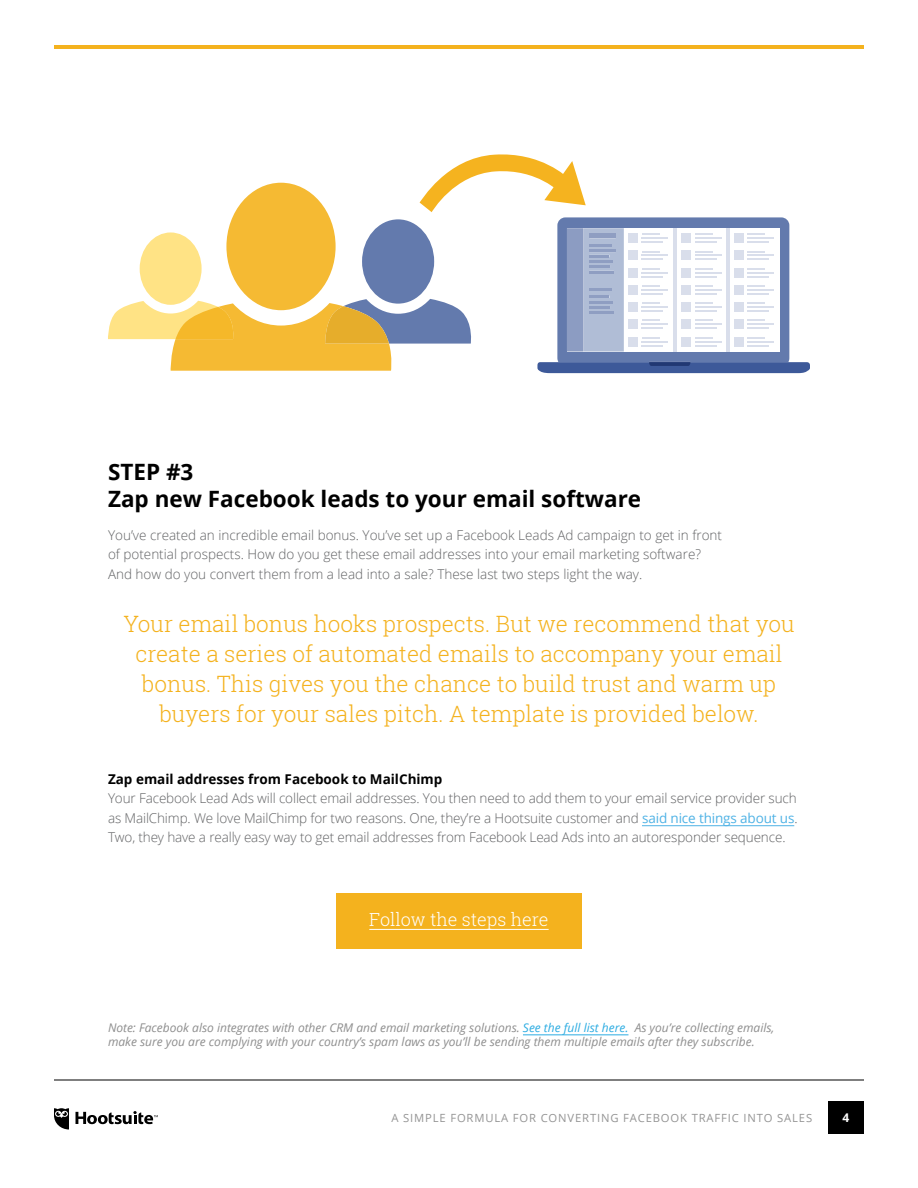
<style>
.page{position:relative;width:918px;height:1188px;background:#fff}
.page>*{position:absolute;margin:0;border:0;box-sizing:border-box;transform-origin:0 0}
.t1{font:300 22.5px/30px "Roboto Slab";color:#f4b21e;text-align:center}
.t2{font:700 22.5px/27px "Open Sans";color:#000}
.t3{font:300 18px "Roboto Slab";color:#fff}
.t4{font:300 13.5px/19.5px "Open Sans";color:#606163}
.t5{font:700 13.5px "Open Sans";color:#000}
.t6{font:italic 12px/14.4px "Open Sans";color:#8e8e8e}
.t7{font:700 12px "Open Sans";color:#fff}
.t8{font:11.25px "Open Sans";letter-spacing:.075em;color:#949494}
.s1{font-weight:400;color:#4eb2e5}
.s2{color:#2cace2}
</style>
<div class="page">
<div style="left:828px;top:1101px;width:36px;height:33px;background:#000"></div>
<hr style="left:54px;top:1080px;width:810px;height:1px;background:#000">
<svg style="left:76px;top:1111px;width:82px;height:13px"></svg>
<svg style="left:54px;top:1108px;width:15px;height:22px"></svg>
<hr style="left:54px;top:45px;width:810px;height:4px;background:#f4b21e">
<div style="left:336px;top:893px;width:246px;height:55px;background:#f4b21e"></div>
<hr style="left:369px;top:929px;width:180px;height:1px;background:#fff">
<hr style="left:523px;top:1035px;width:105px;height:1px;background:#2cace2">
<hr style="left:642px;top:825px;width:152px;height:1px;background:#4eb2e5">
<svg style="left:108px;top:154px;width:702px;height:219px"></svg>
<h1 class="t2" style="left:108px;top:458px;width:535px">STEP #3<br>Zap new Facebook leads to your email software</h1>
<p class="t4" style="left:108px;top:525px;width:616px">You’ve created an incredible email bonus. You’ve set up a Facebook Leads Ad campaign to get in front of potential prospects. How do you get these email addresses into your email marketing software?<br>And how do you convert them from a lead into a sale? These last two steps light the way.</p>
<h1 class="t1" style="left:123px;top:609px;width:673px">Your email bonus hooks prospects. But we recommend that you create a series of automated emails to accompany your email bonus. This gives you the chance to build trust and warm up buyers for your sales pitch. A template is provided below.</h1>
<p class="t5" style="left:108px;top:769px;width:336px">Zap email addresses from Facebook to MailChimp</p>
<p class="t4" style="left:108px;top:788px;width:691px;text-align:justify">Your Facebook Lead Ads will collect email addresses. You then need to add them to your email service provider such as MailChimp. We love MailChimp for two reasons. One, they’re a Hootsuite customer and <span class="s1">said nice things about us</span>.<br>Two, they have a really easy way to get email addresses from Facebook Lead Ads into an autoresponder sequence.</p>
<h2 class="t3" style="left:369px;top:907px;width:181px">Follow the steps here</h2>
<p class="t6" style="left:108px;top:1020px;width:668px">Note: Facebook also integrates with other CRM and email marketing solutions. <span class="s2">See the full list here.</span> As you’re collecting emails, make sure you are complying with your country’s spam laws as you’ll be sending them multiple emails after they subscribe.</p>
<p class="t8" style="left:391px;top:1110px;width:422px">A SIMPLE FORMULA FOR CONVERTING FACEBOOK TRAFFIC INTO SALES</p>
<p class="t7" style="left:843px;top:1109px;width:8px">4</p>
</div>
